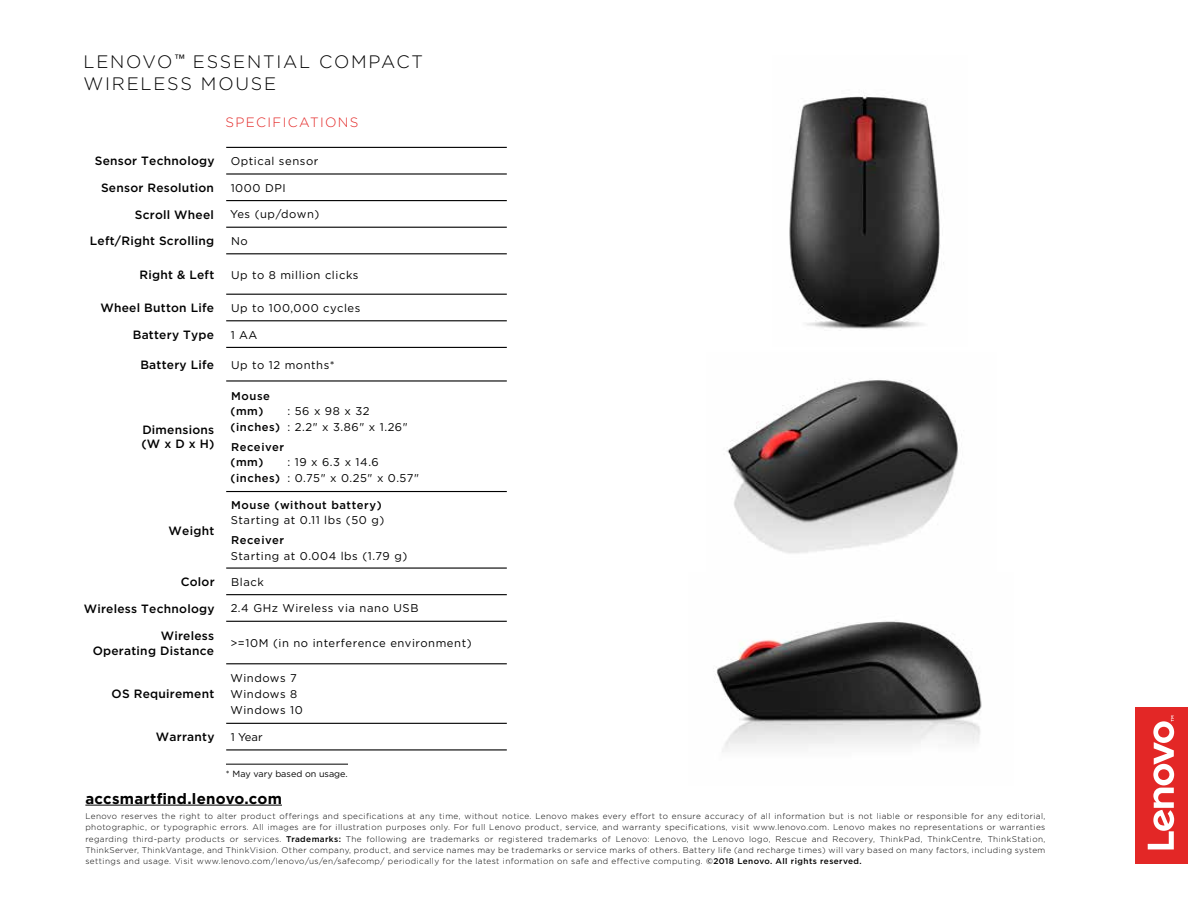
<style>
.page{position:relative;width:1188px;height:918px;background:#fff}
.page>*{position:absolute;margin:0;border:0;box-sizing:border-box;transform-origin:0 0}
.t1{font:300 18px/21.6px "Gotham";letter-spacing:.1em;color:#000}
.t2{font:700 15px "Gotham";letter-spacing:.02em;color:#000}
.t3{font:300 13.5px "Gotham";letter-spacing:.1em;color:#e32726}
.t4{font:500 12px/14.4px "Gotham";letter-spacing:.02em;color:#000}
.t5{font:11.25px/15.6px "Gotham";letter-spacing:.05em;color:#000}
.t6{font:500 11.25px "Gotham";letter-spacing:.05em;color:#000}
.t7{font:9px "Gotham";color:#000}
.t8{font:300 8.25px/11.2px "Gotham";letter-spacing:.05em;color:#000;text-align:justify}
.s1{font-weight:500}
</style>
<div class="page">
<hr style="left:85px;top:805px;width:197px;height:1px;background:#000">
<img style="left:789px;top:95px;width:155px;height:234px">
<hr style="left:226px;top:147px;width:281px;height:1px;background:#000">
<hr style="left:226px;top:568px;width:281px;height:1px;background:#000">
<hr style="left:226px;top:594px;width:281px;height:1px;background:#000">
<hr style="left:226px;top:253px;width:281px;height:1px;background:#000">
<hr style="left:226px;top:294px;width:281px;height:1px;background:#000">
<hr style="left:226px;top:320px;width:281px;height:1px;background:#000">
<hr style="left:226px;top:347px;width:281px;height:1px;background:#000">
<hr style="left:226px;top:380px;width:281px;height:2px;background:#000">
<hr style="left:226px;top:491px;width:281px;height:1px;background:#000">
<hr style="left:226px;top:173px;width:281px;height:2px;background:#000">
<hr style="left:226px;top:200px;width:281px;height:1px;background:#000">
<hr style="left:226px;top:227px;width:281px;height:1px;background:#000">
<hr style="left:226px;top:621px;width:281px;height:1px;background:#000">
<hr style="left:226px;top:663px;width:281px;height:1px;background:#000">
<hr style="left:226px;top:723px;width:281px;height:1px;background:#000">
<hr style="left:226px;top:749px;width:281px;height:1px;background:#000">
<img style="left:715px;top:620px;width:267px;height:132px">
<img style="left:726px;top:379px;width:233px;height:175px">
<hr style="left:226px;top:764px;width:122px;height:1px;background:#000">
<div style="left:1136px;top:707px;width:52px;height:157px;background:#e32726"></div>
<svg style="left:1148px;top:716px;width:26px;height:133px"></svg>
<h1 class="t1" style="left:84px;top:51px;width:341px">LENOVO<sup>™</sup> ESSENTIAL COMPACT<br>WIRELESS MOUSE</h1>
<h3 class="t3" style="left:225px;top:114px;width:135px">SPECIFICATIONS</h3>
<h3 class="t4" style="left:95px;top:154px;width:121px">Sensor Technology</h3>
<h3 class="t5" style="left:231px;top:153px;width:89px">Optical sensor</h3>
<h3 class="t4" style="left:101px;top:181px;width:115px">Sensor Resolution</h3>
<h3 class="t5" style="left:231px;top:180px;width:57px">1000 DPI</h3>
<h3 class="t4" style="left:135px;top:207px;width:81px">Scroll Wheel</h3>
<h3 class="t5" style="left:230px;top:206px;width:91px">Yes (up/down)</h3>
<h3 class="t4" style="left:90px;top:234px;width:126px">Left/Right Scrolling</h3>
<h3 class="t5" style="left:231px;top:233px;width:18px">No</h3>
<h3 class="t4" style="left:139px;top:267px;width:76px">Right &amp; Left</h3>
<h3 class="t5" style="left:231px;top:266px;width:129px">Up to 8 million clicks</h3>
<h3 class="t4" style="left:100px;top:301px;width:115px">Wheel Button Life</h3>
<h3 class="t5" style="left:231px;top:300px;width:131px">Up to 100,000 cycles</h3>
<h3 class="t4" style="left:133px;top:327px;width:83px">Battery Type</h3>
<h3 class="t5" style="left:231px;top:327px;width:28px">1 AA</h3>
<h3 class="t4" style="left:140px;top:357px;width:75px">Battery Life</h3>
<h3 class="t5" style="left:231px;top:357px;width:105px">Up to 12 months*</h3>
<h3 class="t4" style="left:141px;top:422px;width:75px">Dimensions (W x D x H)</h3>
<h3 class="t4" style="left:169px;top:523px;width:47px">Weight</h3>
<h3 class="t5" style="left:231px;top:388px;width:179px"><span class="s1">Mouse<br>(mm)</span> : 56 x 98 x 32 <span class="s1">(inches)</span> : 2.2" x 3.86" x 1.26"</h3>
<h3 class="t5" style="left:231px;top:439px;width:190px"><span class="s1">Receiver<br>(mm)</span> : 19 x 6.3 x 14.6 <span class="s1">(inches)</span> : 0.75" x 0.25" x 0.57"</h3>
<h3 class="t6" style="left:231px;top:497px;width:152px">Mouse (without battery)</h3>
<h3 class="t5" style="left:231px;top:512px;width:155px">Starting at 0.11 lbs (50 g)</h3>
<h3 class="t6" style="left:231px;top:533px;width:54px">Receiver</h3>
<h3 class="t5" style="left:231px;top:548px;width:178px">Starting at 0.004 lbs (1.79 g)</h3>
<h3 class="t4" style="left:181px;top:575px;width:35px">Color</h3>
<h3 class="t5" style="left:231px;top:574px;width:34px">Black</h3>
<h3 class="t4" style="left:84px;top:601px;width:132px">Wireless Technology</h3>
<h3 class="t5" style="left:231px;top:600px;width:189px">2.4 GHz Wireless via nano USB</h3>
<h3 class="t4" style="left:93px;top:629px;width:123px;text-align:right">Wireless<br>Operating Distance</h3>
<h3 class="t5" style="left:230px;top:635px;width:243px">&gt;=10M (in no interference environment)</h3>
<h3 class="t4" style="left:112px;top:687px;width:104px">OS Requirement</h3>
<h3 class="t5" style="left:230px;top:670px;width:74px">Windows 7<br>Windows 8<br>Windows 10</h3>
<h3 class="t4" style="left:156px;top:730px;width:60px">Warranty</h3>
<h3 class="t5" style="left:231px;top:729px;width:33px">1 Year</h3>
<p class="t7" style="left:226px;top:768px;width:123px">* May vary based on usage.</p>
<h2 class="t2" style="left:85px;top:789px;width:198px">accsmartfind.lenovo.com</h2>
<p class="t8" style="left:85px;top:810px;width:962px">Lenovo reserves the right to alter product offerings and specifications at any time, without notice. Lenovo makes every effort to ensure accuracy of all information but is not liable or responsible for any editorial, photographic, or typographic errors. All images are for illustration purposes only. For full Lenovo product, service, and warranty specifications, visit www.lenovo.com. Lenovo makes no representations or warranties regarding third-party products or services. <span class="s1">Trademarks:</span> The following are trademarks or registered trademarks of Lenovo: Lenovo, the Lenovo logo, Rescue and Recovery, ThinkPad, ThinkCentre, ThinkStation, ThinkServer, ThinkVantage, and ThinkVision. Other company, product, and service names may be trademarks or service marks of others. Battery life (and recharge times) will vary based on many factors, including system settings and usage. Visit www.lenovo.com/lenovo/us/en/safecomp/ periodically for the latest information on safe and effective computing. <span class="s1">©2018 Lenovo. All rights reserved.</span></p>
</div>
